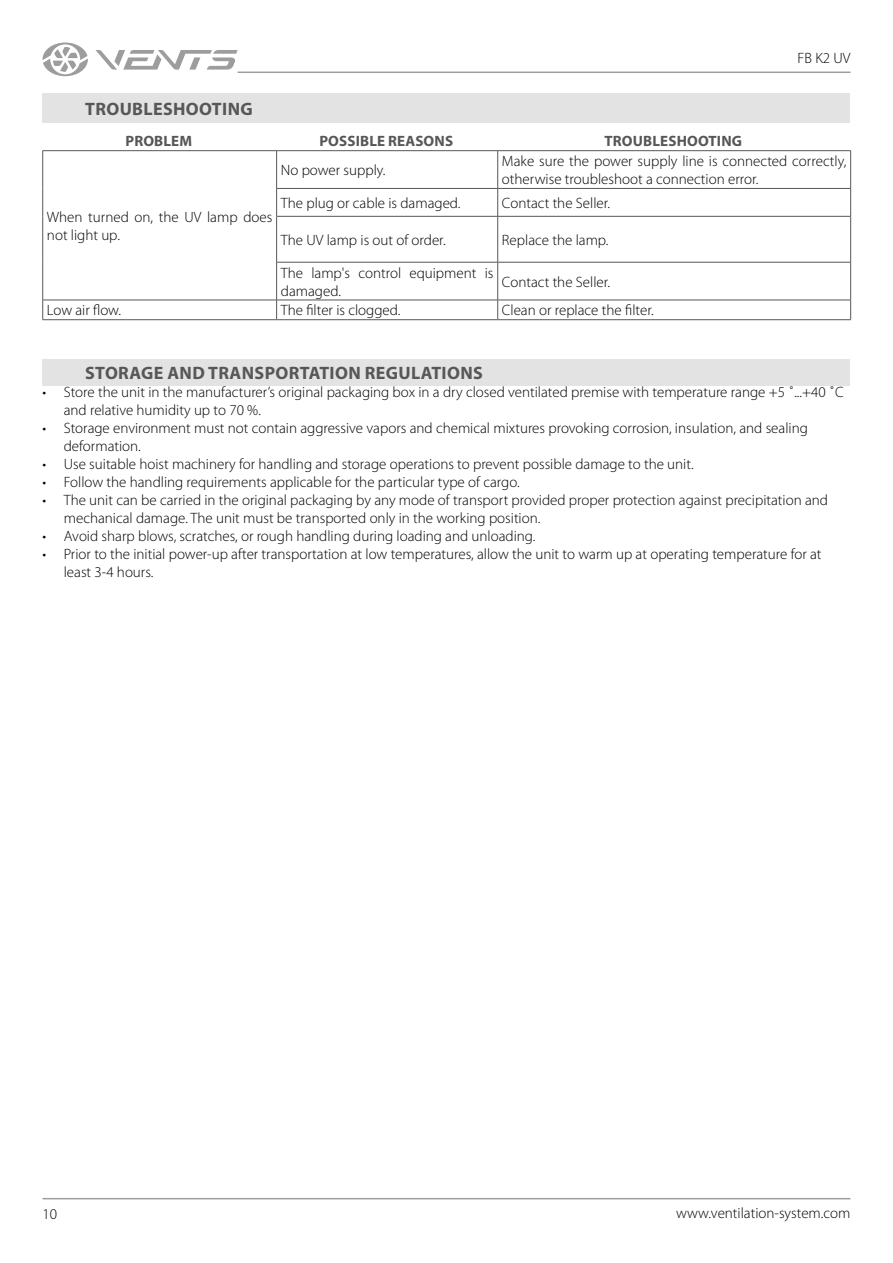
<style>
.page{position:relative;width:893px;height:1263px;background:#fff}
.page>*{position:absolute;margin:0;border:0;box-sizing:border-box;transform-origin:0 0}
.t1{font:700 18px "Myriad Pro";letter-spacing:.02em;color:#575756}
.t2{font:300 15px/18px "Myriad Pro";color:#000}
.t3{font:700 15px "Myriad Pro";letter-spacing:.01em;color:#575756}
</style>
<div class="page">
<hr style="left:43px;top:1198px;width:807px;height:1px;background:#9d9d9c">
<hr style="left:238px;top:72px;width:612px;height:1px;background:#9d9d9c">
<svg style="left:95px;top:50px;width:143px;height:20px"></svg>
<svg style="left:43px;top:43px;width:45px;height:33px"></svg>
<div style="left:43px;top:359px;width:807px;height:27px;background:#e3e3e3"></div>
<div style="left:43px;top:94px;width:807px;height:29px;background:#e3e3e3"></div>
<hr style="left:43px;top:150px;width:234px;height:1px;background:#575756">
<hr style="left:42px;top:151px;width:1px;height:37px;background:#575756">
<svg style="left:42px;top:188px;width:1px;height:28px"></svg>
<hr style="left:42px;top:216px;width:1px;height:46px;background:#575756">
<hr style="left:42px;top:262px;width:1px;height:38px;background:#575756">
<hr style="left:277px;top:150px;width:221px;height:1px;background:#575756">
<hr style="left:276px;top:151px;width:1px;height:37px;background:#575756">
<hr style="left:498px;top:150px;width:353px;height:1px;background:#575756">
<hr style="left:497px;top:151px;width:1px;height:37px;background:#575756">
<hr style="left:850px;top:151px;width:1px;height:37px;background:#575756">
<svg style="left:276px;top:189px;width:1px;height:27px"></svg>
<svg style="left:497px;top:189px;width:1px;height:27px"></svg>
<svg style="left:850px;top:189px;width:1px;height:27px"></svg>
<hr style="left:276px;top:217px;width:1px;height:45px;background:#575756">
<hr style="left:497px;top:217px;width:1px;height:45px;background:#575756">
<hr style="left:850px;top:217px;width:1px;height:45px;background:#575756">
<hr style="left:276px;top:188px;width:222px;height:1px;background:#575756">
<hr style="left:498px;top:188px;width:353px;height:1px;background:#575756">
<hr style="left:276px;top:216px;width:222px;height:1px;background:#575756">
<hr style="left:498px;top:216px;width:353px;height:1px;background:#575756">
<hr style="left:276px;top:262px;width:222px;height:1px;background:#575756">
<hr style="left:276px;top:262px;width:1px;height:38px;background:#575756">
<hr style="left:498px;top:262px;width:353px;height:1px;background:#575756">
<hr style="left:497px;top:262px;width:1px;height:38px;background:#575756">
<hr style="left:850px;top:262px;width:1px;height:38px;background:#575756">
<hr style="left:43px;top:300px;width:234px;height:1px;background:#575756">
<svg style="left:42px;top:300px;width:1px;height:19px"></svg>
<hr style="left:277px;top:300px;width:221px;height:1px;background:#575756">
<svg style="left:276px;top:300px;width:1px;height:19px"></svg>
<hr style="left:498px;top:300px;width:353px;height:1px;background:#575756">
<svg style="left:497px;top:300px;width:1px;height:19px"></svg>
<svg style="left:850px;top:300px;width:1px;height:19px"></svg>
<hr style="left:43px;top:319px;width:234px;height:1px;background:#575756">
<hr style="left:277px;top:319px;width:221px;height:1px;background:#575756">
<hr style="left:498px;top:319px;width:353px;height:1px;background:#575756">
<p class="t1" style="left:85px;top:97px;width:169px">TROUBLESHOOTING</p>
<p class="t3" style="left:125px;top:132px;width:68px">PROBLEM</p>
<p class="t3" style="left:319px;top:132px;width:135px">POSSIBLE REASONS</p>
<p class="t3" style="left:605px;top:132px;width:139px">TROUBLESHOOTING</p>
<p class="t2" style="left:798px;top:49px;width:54px">FB K2 UV</p>
<p class="t2" style="left:47px;top:208px;width:227px">When turned on, the UV lamp does not light up.</p>
<p class="t2" style="left:281px;top:161px;width:106px">No power supply.</p>
<p class="t2" style="left:502px;top:152px;width:346px">Make sure the power supply line is connected correctly, otherwise troubleshoot a connection error.</p>
<p class="t2" style="left:281px;top:194px;width:181px">The plug or cable is damaged.</p>
<p class="t2" style="left:502px;top:194px;width:110px">Contact the Seller.</p>
<p class="t2" style="left:281px;top:231px;width:166px">The UV lamp is out of order.</p>
<p class="t2" style="left:502px;top:231px;width:108px">Replace the lamp.</p>
<p class="t2" style="left:281px;top:264px;width:214px">The lamp's control equipment is damaged.</p>
<p class="t2" style="left:502px;top:273px;width:110px">Contact the Seller.</p>
<p class="t2" style="left:47px;top:302px;width:76px">Low air flow.</p>
<p class="t2" style="left:281px;top:302px;width:121px">The filter is clogged.</p>
<p class="t2" style="left:502px;top:302px;width:153px">Clean or replace the filter.</p>
<p class="t1" style="left:85px;top:361px;width:399px">STORAGE AND TRANSPORTATION REGULATIONS</p>
<p class="t2" style="left:64px;top:383px;width:781px;text-indent:-21px">• Store the unit in the manufacturer’s original packaging box in a dry closed ventilated premise with temperature range +5 ˚...+40 ˚С and relative humidity up to 70 %.</p>
<p class="t2" style="left:64px;top:419px;width:746px;text-indent:-21px">• Storage environment must not contain aggressive vapors and chemical mixtures provoking corrosion, insulation, and sealing deformation.</p>
<p class="t2" style="left:43px;top:455px;width:653px">• Use suitable hoist machinery for handling and storage operations to prevent possible damage to the unit.</p>
<p class="t2" style="left:43px;top:473px;width:479px">• Follow the handling requirements applicable for the particular type of cargo.</p>
<p class="t2" style="left:64px;top:491px;width:766px;text-indent:-21px">• The unit can be carried in the original packaging by any mode of transport provided proper protection against precipitation and mechanical damage. The unit must be transported only in the working position.</p>
<p class="t2" style="left:43px;top:527px;width:494px">• Avoid sharp blows, scratches, or rough handling during loading and unloading.</p>
<p class="t2" style="left:64px;top:545px;width:759px;text-indent:-21px">• Prior to the initial power-up after transportation at low temperatures, allow the unit to warm up at operating temperature for at least 3-4 hours.</p>
<p class="t2" style="left:43px;top:1205px;width:16px">10</p>
<p class="t2" style="left:676px;top:1204px;width:176px">www.ventilation-system.com</p>
</div>
